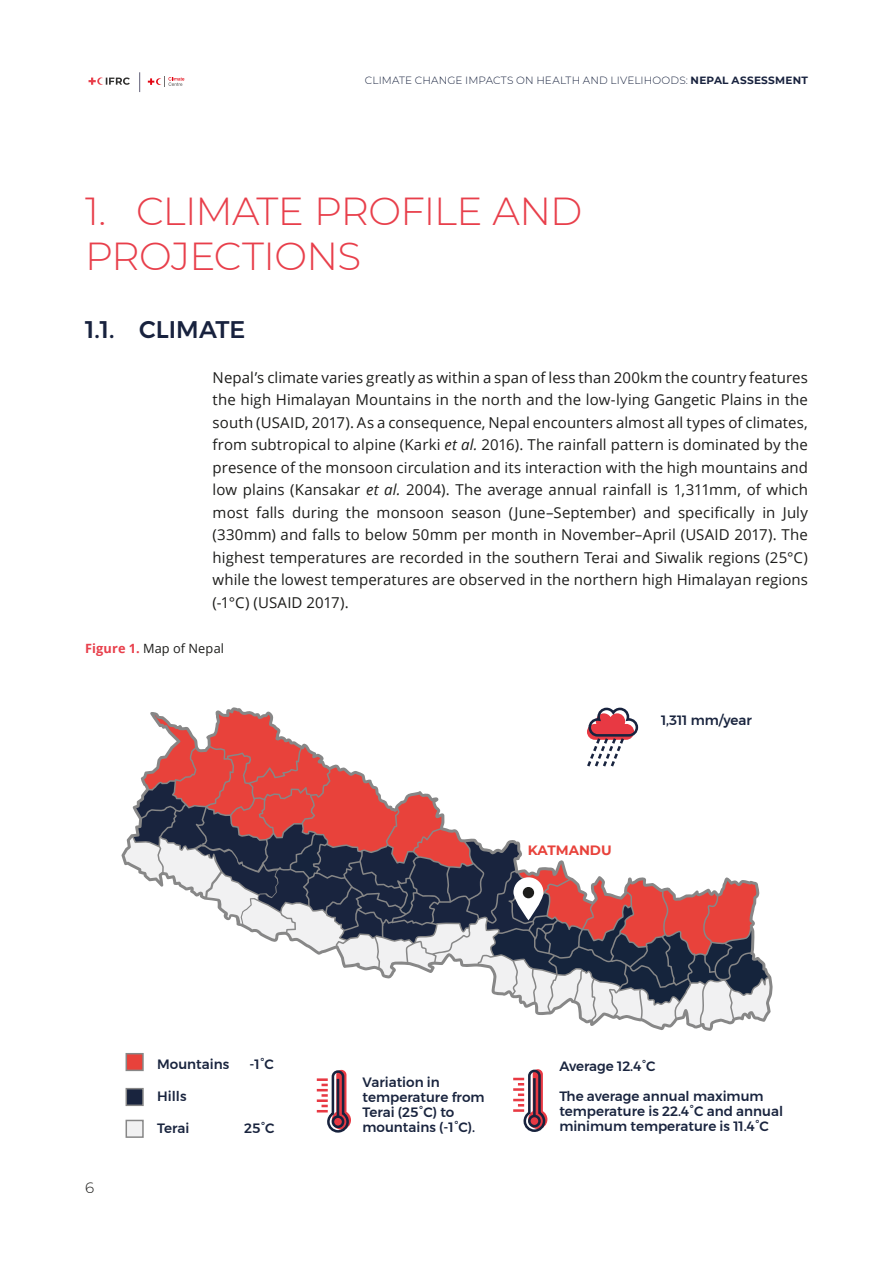
<style>
.page{position:relative;width:893px;height:1263px;background:#fff}
.page>*{position:absolute;margin:0;border:0;box-sizing:border-box;transform-origin:0 0}
.title_1__big_red_mon{font:300 39px/45px "Montserrat";letter-spacing:-.015em;color:#e83f4b}
.Title_1_1_blue{font:500 24px "Montserrat";letter-spacing:.005em;color:#18223e}
.TXT_normal{font:15px/22.5px "Open Sans";letter-spacing:.005em;color:#1d1d1b;text-align:justify}
.t1{font:300 15px "Montserrat";color:#1d1d1b}
.t2{font:500 13.5px/15px "Montserrat";color:#19243e}
.t3{font:700 13.5px "Montserrat";color:#e8423b}
.FIGURE9_TABLE_title{font:12.75px "Open Sans";letter-spacing:.01em;color:#1d1d1b}
.t4{font:300 10.5px "Montserrat";letter-spacing:.015em;color:#18223e}
.s1{font-weight:700}
.s2{font-style:italic}
.s3{font-weight:700;color:#e83f4b}
</style>
<div class="page">
<svg style="left:89px;top:77px;width:41px;height:8px"></svg>
<svg style="left:139px;top:72px;width:46px;height:20px"></svg>
<div style="left:126px;top:1089px;width:17px;height:16px;background:#19243e"></div>
<div style="left:126px;top:1088px;width:18px;height:18px;border:2px solid #878787"></div>
<div style="left:126px;top:1054px;width:17px;height:16px;background:#e8423b"></div>
<div style="left:126px;top:1053px;width:18px;height:18px;border:2px solid #878787"></div>
<div style="left:126px;top:1120px;width:17px;height:17px;background:#f1f1f2"></div>
<div style="left:126px;top:1120px;width:18px;height:18px;border:2px solid #878787"></div>
<svg style="left:125px;top:707px;width:645px;height:321px"></svg>
<svg style="left:513px;top:1069px;width:34px;height:63px"></svg>
<svg style="left:317px;top:1069px;width:34px;height:64px"></svg>
<svg style="left:513px;top:877px;width:30px;height:43px"></svg>
<div style="left:523px;top:887px;width:11px;height:11px;background:#1d1d1b;border-radius:50%"></div>
<p class="t4" style="left:365px;top:73px;width:444px">CLIMATE CHANGE IMPACTS ON HEALTH AND LIVELIHOODS: <span class="s1">NEPAL ASSESSMENT</span></p>
<p class="title_1__big_red_mon" style="left:85px;top:187px;width:499px">1. CLIMATE PROFILE AND<br>PROJECTIONS</p>
<p class="Title_1_1_blue" style="left:85px;top:310px;width:162px">1.1. CLIMATE</p>
<p class="TXT_normal" style="left:213px;top:365px;width:597px">Nepal’s climate varies greatly as within a span of less than 200km the country features the high Himalayan Mountains in the north and the low-lying Gangetic Plains in the south (USAID, 2017). As a consequence, Nepal encounters almost all types of climates, from subtropical to alpine (Karki <span class="s2">et al.</span> 2016). The rainfall pattern is dominated by the presence of the monsoon circulation and its interaction with the high mountains and low plains (Kansakar <span class="s2">et al.</span> 2004). The average annual rainfall is 1,311mm, of which most falls during the monsoon season (June–September) and specifically in July (330mm) and falls to below 50mm per month in November–April (USAID 2017). The highest temperatures are recorded in the southern Terai and Siwalik regions (25°C) while the lowest temperatures are observed in the northern high Himalayan regions (-1°C) (USAID 2017).</p>
<p class="FIGURE9_TABLE_title" style="left:85px;top:639px;width:141px"><span class="s3">Figure 1.</span> Map of Nepal</p>
<p class="t3" style="left:528px;top:840px;width:85px">KATMANDU</p>
<p class="t2" style="left:661px;top:712px;width:92px">1,311 mm/year</p>
<p class="t1" style="left:85px;top:1177px;width:11px">6</p>
<p class="t2" style="left:157px;top:1056px;width:74px">Mountains</p>
<p class="t2" style="left:157px;top:1088px;width:31px">Hills</p>
<p class="t2" style="left:157px;top:1121px;width:34px">Terai</p>
<p class="t2" style="left:250px;top:1056px;width:26px">-1°C</p>
<p class="t2" style="left:363px;top:1075px;width:124px">Variation in temperature from<br>Terai (25°C) to</p>
<p class="t2" style="left:244px;top:1121px;width:32px">25°C</p>
<p class="t2" style="left:363px;top:1120px;width:114px">mountains (-1°C).</p>
<p class="t2" style="left:559px;top:1059px;width:98px">Average 12.4°C</p>
<p class="t2" style="left:559px;top:1089px;width:225px">The average annual maximum temperature is 22.4°C and annual minimum temperature is 11.4°C</p>
</div>
